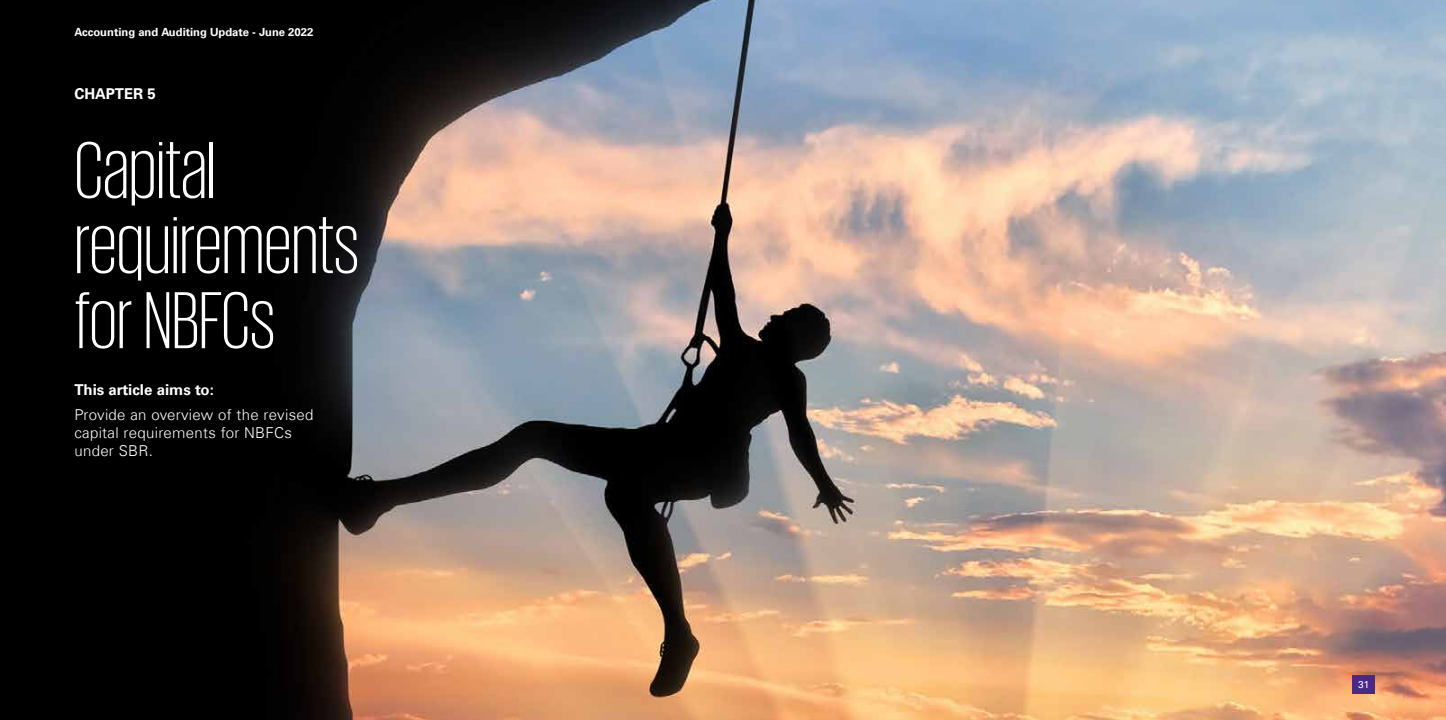
<style>
.page{position:relative;width:1446px;height:720px;background:#fff}
.page>*{position:absolute;margin:0;border:0;box-sizing:border-box;transform-origin:0 0}
.t1{font:300 82.5px/75px "KPMG";color:#fff}
.t2{font:300 15px/18px "Universfor KPMG";letter-spacing:.02em;color:#fff}
.t3{font:700 15px "Universfor KPMG";color:#fff}
.t4{font:700 11.25px "Universfor KPMG";color:#fff}
.t5{font:10px "Universfor KPMG";color:#fff}
</style>
<div class="page">
<img style="left:0;top:0;width:1446px;height:719px">
<div style="left:1352px;top:675px;width:23px;height:18px;background:#4b2884"></div>
<p class="t4" style="left:74px;top:26px;width:240px">Accounting and Auditing Update - June 2022</p>
<p class="t3" style="left:74px;top:85px;width:83px">CHAPTER 5</p>
<h1 class="t1" style="left:74px;top:131px;width:286px">Capital requirements for NBFCs</h1>
<p class="t3" style="left:74px;top:380px;width:141px">This article aims to:</p>
<p class="t2" style="left:74px;top:405px;width:240px">Provide an overview of the revised capital requirements for NBFCs under SBR.</p>
<p class="t5" style="left:1358px;top:678px;width:13px">31</p>
</div>
